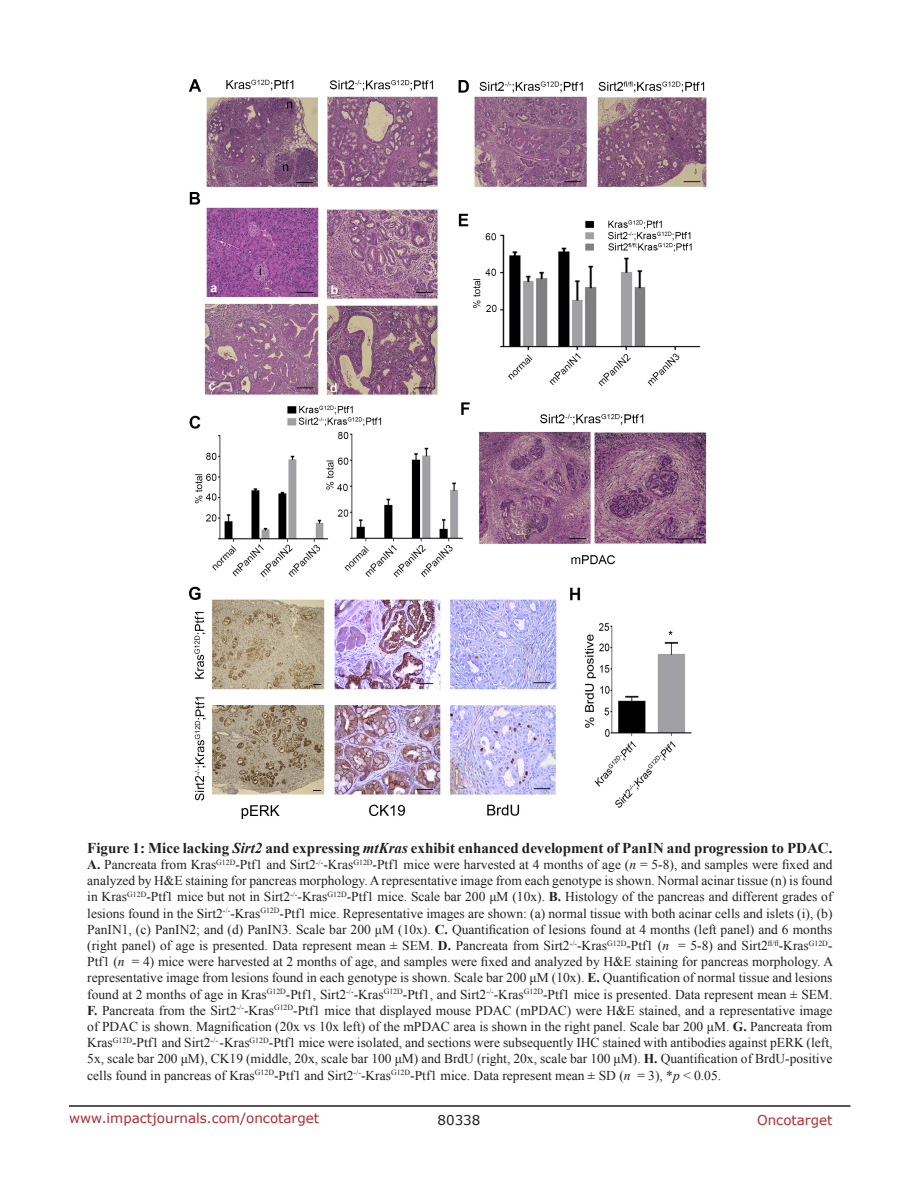
<style>
.page{position:relative;width:918px;height:1188px;background:#fff}
.page>*{position:absolute;margin:0;border:0;box-sizing:border-box;transform-origin:0 0}
.FigureText{font:700 15px "Times New Roman";color:#221f22}
.FigureText-2{font:13.5px/16.2px "Times New Roman";color:#221f22;text-align:justify}
.t1{font:13.5px "Verdana";color:#ac2b31}
.t2{font:13.5px "Verdana";color:#221f22}
.s1{font-style:italic}
.s2{font-weight:700}
</style>
<div class="page">
<hr style="left:69px;top:1105px;width:781px;height:2px;background:#231f20">
<img style="left:188px;top:79px;width:519px;height:740px">
<p class="FigureText" style="left:87px;top:837px;width:747px">Figure 1: Mice lacking <span class="s1">Sirt2</span> and expressing <span class="s1">mtKras</span> exhibit enhanced development of PanIN and progression to PDAC.</p>
<p class="FigureText-2" style="left:87px;top:856px;width:747px"><span class="s2">A.</span> Pancreata from Kras<sup>G12D</sup>-Ptf1 and Sirt2<sup>-/-</sup>-Kras<sup>G12D</sup>-Ptf1 mice were harvested at 4 months of age (<span class="s1">n</span> = 5-8), and samples were fixed and analyzed by H&amp;E staining for pancreas morphology. A representative image from each genotype is shown. Normal acinar tissue (n) is found in Kras<sup>G12D</sup>-Ptf1 mice but not in Sirt2<sup>-/-</sup>-Kras<sup>G12D</sup>-Ptf1 mice. Scale bar 200 μM (10x). <span class="s2">B.</span> Histology of the pancreas and different grades of lesions found in the Sirt2<sup>-/-</sup>-Kras<sup>G12D</sup>-Ptf1 mice. Representative images are shown: (a) normal tissue with both acinar cells and islets (i), (b)<br>PanIN1, (c) PanIN2; and (d) PanIN3. Scale bar 200 μM (10x). <span class="s2">C.</span> Quantification of lesions found at 4 months (left panel) and 6 months (right panel) of age is presented. Data represent mean ± SEM. <span class="s2">D.</span> Pancreata from Sirt2<sup>-/-</sup>-Kras<sup>G12D</sup>-Ptf1 (<span class="s1">n</span> = 5-8) and Sirt2<sup>fl/fl</sup>-Kras<sup>G12D</sup>-Ptf1 (<span class="s1">n</span> = 4) mice were harvested at 2 months of age, and samples were fixed and analyzed by H&amp;E staining for pancreas morphology. A representative image from lesions found in each genotype is shown. Scale bar 200 μM (10x). <span class="s2">E.</span> Quantification of normal tissue and lesions found at 2 months of age in Kras<sup>G12D</sup>-Ptf1, Sirt2<sup>-/-</sup>-Kras<sup>G12D</sup>-Ptf1, and Sirt2<sup>-/-</sup>-Kras<sup>G12D</sup>-Ptf1 mice is presented. Data represent mean ± SEM.<br><span class="s2">F.</span> Pancreata from the Sirt2<sup>-/-</sup>-Kras<sup>G12D</sup>-Ptf1 mice that displayed mouse PDAC (mPDAC) were H&amp;E stained, and a representative image of PDAC is shown. Magnification (20x vs 10x left) of the mPDAC area is shown in the right panel. Scale bar 200 μM. <span class="s2">G.</span> Pancreata from Kras<sup>G12D</sup>-Ptf1 and Sirt2<sup>-/-</sup> -Kras<sup>G12D</sup>-Ptf1 mice were isolated, and sections were subsequently IHC stained with antibodies against pERK (left, 5x, scale bar 200 μM), CK19 (middle, 20x, scale bar 100 μM) and BrdU (right, 20x, scale bar 100 μM). <span class="s2">H.</span> Quantification of BrdU-positive cells found in pancreas of Kras<sup>G12D</sup>-Ptf1 and Sirt2<sup>-/-</sup>-Kras<sup>G12D</sup>-Ptf1 mice. Data represent mean ± SD (<span class="s1">n</span> = 3), *<span class="s1">p</span> &lt; 0.05.</p>
<p class="t1" style="left:69px;top:1109px;width:252px">www.impactjournals.com/oncotarget</p>
<p class="t2" style="left:438px;top:1111px;width:44px">80338</p>
<p class="t1" style="left:757px;top:1111px;width:77px">Oncotarget</p>
</div>
